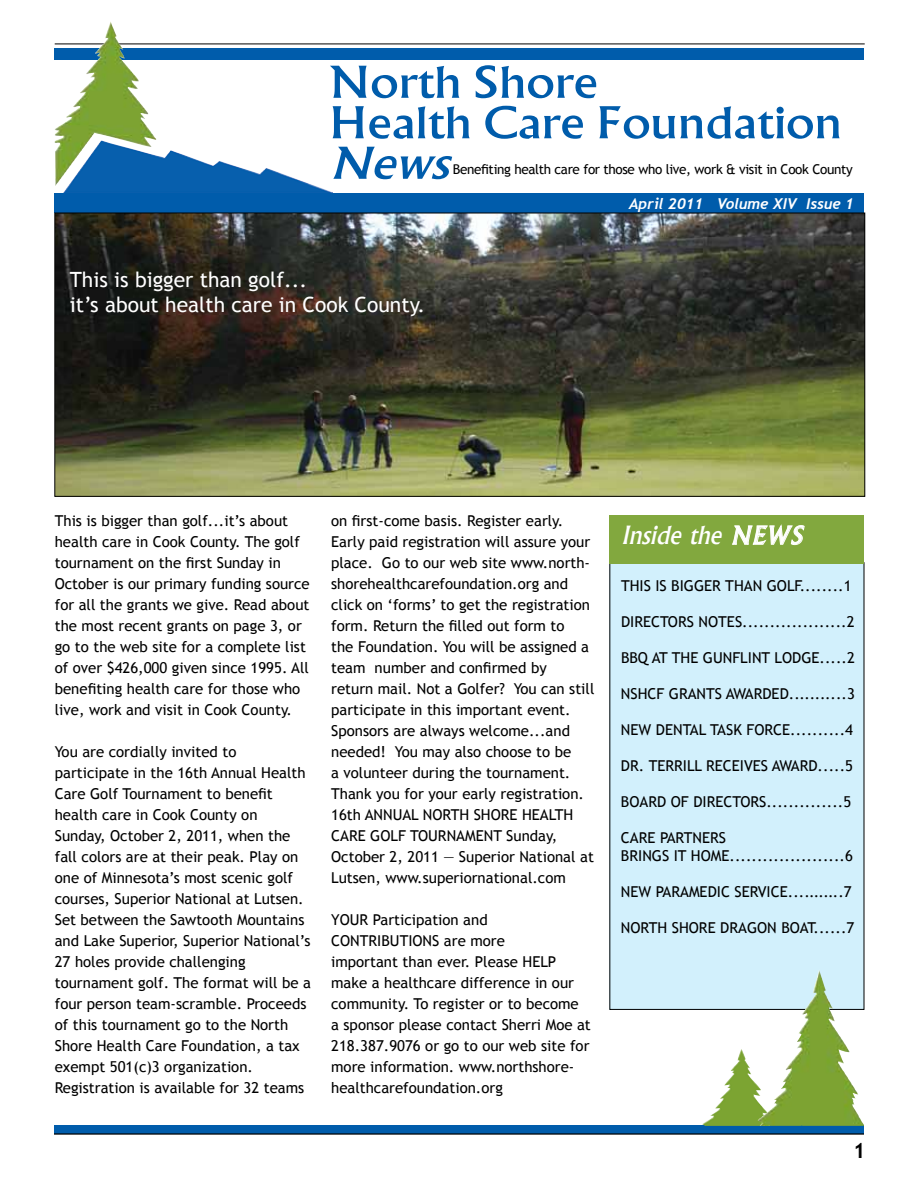
<style>
.page{position:relative;width:918px;height:1188px;background:#fff}
.page>*{position:absolute;margin:0;border:0;box-sizing:border-box;transform-origin:0 0}
.t1{font:500 42px/40.5px "Albertus";color:#005cab;scale:1.21 1}
.t2{font:italic 500 42px "Albertus";color:#005cab;scale:1.21 1}
.t3{font:italic 500 24px "Albertus";color:#fff}
.t4{font:21px/25.2px "Trebuchet MS";color:#fff}
.t5{font:700 21px "Trebuchet MS";color:#000}
.t6{font:15px/21px "Trebuchet MS";color:#000}
.t7{font:italic 500 15px "Albertus";color:#fff}
.t8{font:italic 700 15px "Trebuchet";color:#fff}
.t9{font:13.5px "Trebuchet MS";letter-spacing:-.025em;color:#000}
</style>
<div class="page">
<hr style="left:55px;top:44px;width:810px;height:1px;background:#000">
<div style="left:610px;top:563px;width:254px;height:446px;background:#d2f0fc"></div>
<div style="left:54px;top:48px;width:810px;height:12px;background:#005cab"></div>
<img style="left:63px;top:150px;width:270px;height:43px">
<img style="left:55px;top:21px;width:97px;height:165px">
<div style="left:54px;top:194px;width:810px;height:19px;background:#005cab"></div>
<div style="left:54px;top:1125px;width:810px;height:9px;background:#005cab"></div>
<hr style="left:54px;top:1134px;width:810px;height:1px;background:#000">
<div style="left:610px;top:515px;width:254px;height:48px;background:#82a83e"></div>
<svg style="left:732px;top:524px;width:73px;height:21px"></svg>
<img style="left:702px;top:1049px;width:56px;height:77px">
<img style="left:758px;top:970px;width:106px;height:156px">
<img style="left:57px;top:215px;width:806px;height:280px">
<h1 class="t1" style="left:329px;top:62px;width:425px">North Shore<br>Health Care Foundation</h1>
<h1 class="t2" style="left:329px;top:138px;width:111px">News</h1>
<p class="t7" style="left:608px;top:199px;width:243px">August 2010, Volume XIll Issue ll</p>
<p class="t9" style="left:453px;top:161px;width:401px">Benefiting health care for those who live, work &amp; visit in Cook County</p>
<p class="t8" style="left:629px;top:195px;width:226px">April 2011 Volume XIV Issue 1</p>
<h3 class="t4" style="left:70px;top:267px;width:357px">This is bigger than golf...<br>it’s about health care in Cook County.</h3>
<p class="t6" style="left:55px;top:510px;width:256px">This is bigger than golf...it’s about health care in Cook County. The golf tournament on the first Sunday in October is our primary funding source for all the grants we give. Read about the most recent grants on page 3, or go to the web site for a complete list of over $426,000 given since 1995. All benefiting health care for those who live, work and visit in Cook County.</p>
<p class="t6" style="left:55px;top:741px;width:258px">You are cordially invited to participate in the 16th Annual Health Care Golf Tournament to benefit health care in Cook County on Sunday, October 2, 2011, when the fall colors are at their peak. Play on one of Minnesota’s most scenic golf courses, Superior National at Lutsen.<br>Set between the Sawtooth Mountains and Lake Superior, Superior National’s 27 holes provide challenging tournament golf. The format will be a four person team-scramble. Proceeds of this tournament go to the North Shore Health Care Foundation, a tax exempt 501(c)3 organization.<br>Registration is available for 32 teams</p>
<p class="t6" style="left:331px;top:510px;width:265px">on first-come basis. Register early.<br>Early paid registration will assure your place. Go to our web site www.north&shy;shorehealthcarefoundation.org and click on ‘forms’ to get the registration form. Return the filled out form to<br>the Foundation. You will be assigned a team number and confirmed by<br>return mail. Not a Golfer? You can still participate in this important event.<br>Sponsors are always welcome...and needed! You may also choose to be<br>a volunteer during the tournament.<br>Thank you for your early registration.<br>16th ANNUAL NORTH SHORE HEALTH CARE GOLF TOURNAMENT Sunday, October 2, 2011 — Superior National at Lutsen, www.superiornational.com</p>
<p class="t6" style="left:331px;top:909px;width:261px">YOUR Participation and<br>CONTRIBUTIONS are more<br>important than ever. Please HELP make a healthcare difference in our community. To register or to become<br>a sponsor please contact Sherri Moe at<br>218.387.9076 or go to our web site for more information. www.northshore&shy;healthcarefoundation.org</p>
<h2 class="t3" style="left:621px;top:520px;width:189px">Inside the NEWS</h2>
<p class="t6" style="left:621px;top:575px;width:17px">This</p>
<p class="t6" style="left:655px;top:575px;width:26px">is bigger</p>
<p class="t6" style="left:725px;top:575px;width:10px">than</p>
<p class="t6" style="left:767px;top:575px;width:10px">golf</p>
<p class="t6" style="left:800px;top:575px;width:53px">........1</p>
<p class="t6" style="left:621px;top:611px;width:18px">directors</p>
<p class="t6" style="left:699px;top:611px;width:10px">notes</p>
<p class="t6" style="left:742px;top:611px;width:114px">...................2</p>
<p class="t6" style="left:621px;top:647px;width:61px">BBQ At the</p>
<p class="t6" style="left:703px;top:647px;width:10px">gunflint</p>
<p class="t6" style="left:775px;top:647px;width:82px">lodge.....2</p>
<p class="t6" style="left:621px;top:683px;width:10px">nshcf</p>
<p class="t6" style="left:669px;top:683px;width:20px">Grants</p>
<p class="t6" style="left:726px;top:683px;width:131px">awarded...........3</p>
<p class="t6" style="left:621px;top:719px;width:54px">new dental</p>
<p class="t6" style="left:710px;top:719px;width:46px">tas k force</p>
<p class="t6" style="left:790px;top:719px;width:64px">..........4</p>
<p class="t6" style="left:621px;top:755px;width:37px">Dr . terrill</p>
<p class="t6" style="left:706px;top:755px;width:9px">recei</p>
<p class="t6" style="left:744px;top:755px;width:110px">ves award.....5</p>
<p class="t6" style="left:621px;top:791px;width:10px">boar</p>
<p class="t6" style="left:657px;top:791px;width:55px">d of directors</p>
<p class="t6" style="left:766px;top:791px;width:86px">..............5</p>
<p class="t6" style="left:621px;top:827px;width:19px">Care</p>
<p class="t6" style="left:660px;top:827px;width:10px">partners</p>
<p class="t6" style="left:621px;top:845px;width:9px">brings</p>
<p class="t6" style="left:674px;top:845px;width:28px">it home</p>
<p class="t6" style="left:730px;top:845px;width:125px">.....................6</p>
<p class="t6" style="left:621px;top:881px;width:45px">ne w parame</p>
<p class="t6" style="left:708px;top:881px;width:146px">dic service...........7</p>
<p class="t6" style="left:621px;top:917px;width:10px">north</p>
<p class="t6" style="left:672px;top:917px;width:10px">shore</p>
<p class="t6" style="left:720px;top:917px;width:20px">dragon</p>
<p class="t6" style="left:781px;top:917px;width:10px">boat</p>
<p class="t6" style="left:814px;top:917px;width:42px">......7</p>
<h3 class="t5" style="left:853px;top:1138px;width:14px">1</h3>
</div>
